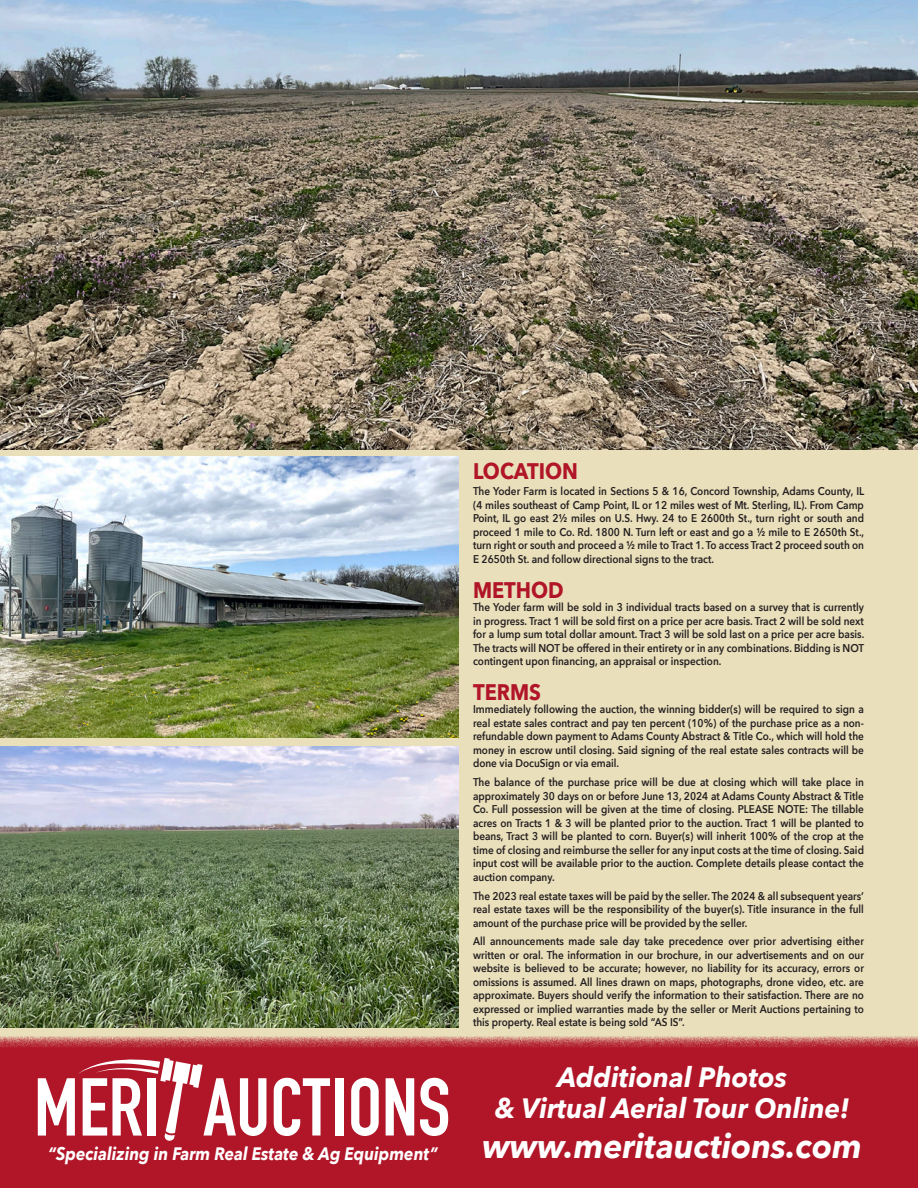
<style>
.page{position:relative;width:918px;height:1188px;background:#eadfbb}
.page>*{position:absolute;margin:0;border:0;box-sizing:border-box;transform-origin:0 0}
.t1{font:italic 700 33.9px "Avenir Next";color:#fff;scale:.95 1}
.t2{font:italic 700 27.9px "Avenir Next";color:#fff;scale:.95 1}
.t3{font:700 22.5px "Avenir Next";color:#b01528;scale:.89 1}
.t4{font:italic 700 18px "Avenir Next";color:#fff;scale:.89 1}
.t5{font:600 11.25px/13.5px "Avenir Next";color:#231f20;text-align:justify;scale:.89 1}
</style>
<div class="page">
<img style="left:0;top:0;width:918px;height:449px">
<img style="left:0;top:457px;width:459px;height:281px">
<img style="left:0;top:747px;width:459px;height:280px">
<div style="left:0;top:1035px;width:918px;height:153px;background:#b01528"></div>
<svg style="left:274px;top:1078px;width:56px;height:58px"></svg>
<div style="left:335px;top:1078px;width:9px;height:58px;background:#fff"></div>
<svg style="left:351px;top:1078px;width:28px;height:58px"></svg>
<svg style="left:386px;top:1078px;width:28px;height:58px"></svg>
<svg style="left:420px;top:1078px;width:28px;height:58px"></svg>
<svg style="left:38px;top:1058px;width:228px;height:83px"></svg>
<p class="t4" style="left:48px;top:1138px;width:439px">“Specializing in Farm Real Estate &amp; Ag Equipment”</p>
<p class="t3" style="left:473px;top:452px;width:119px">LOCATION</p>
<p class="t5" style="left:473px;top:484px;width:441px">The Yoder Farm is located in Sections 5 &amp; 16, Concord Township, Adams County, IL (4 miles southeast of Camp Point, IL or 12 miles west of Mt. Sterling, IL). From Camp Point, IL go east 2½ miles on U.S. Hwy. 24 to E 2600th St., turn right or south and proceed 1 mile to Co. Rd. 1800 N. Turn left or east and go a ½ mile to E 2650th St., turn right or south and proceed a ½ mile to Tract 1. To access Tract 2 proceed south on E 2650th St. and follow directional signs to the tract.</p>
<p class="t3" style="left:473px;top:571px;width:103px">METHOD</p>
<p class="t5" style="left:473px;top:600px;width:441px">The Yoder farm will be sold in 3 individual tracts based on a survey that is currently in progress. Tract 1 will be sold first on a price per acre basis. Tract 2 will be sold next for a lump sum total dollar amount. Tract 3 will be sold last on a price per acre basis.<br>The tracts will NOT be offered in their entirety or in any combinations. Bidding is NOT contingent upon financing, an appraisal or inspection.</p>
<p class="t3" style="left:473px;top:672px;width:78px">TERMS</p>
<p class="t5" style="left:473px;top:702px;width:441px">Immediately following the auction, the winning bidder(s) will be required to sign a real estate sales contract and pay ten percent (10%) of the purchase price as a non&shy;refundable down payment to Adams County Abstract &amp; Title Co., which will hold the money in escrow until closing. Said signing of the real estate sales contracts will be done via DocuSign or via email.</p>
<p class="t5" style="left:473px;top:775px;width:441px">The balance of the purchase price will be due at closing which will take place in approximately 30 days on or before June 13, 2024 at Adams County Abstract &amp; Title Co. Full possession will be given at the time of closing. PLEASE NOTE: The tillable acres on Tracts 1 &amp; 3 will be planted prior to the auction. Tract 1 will be planted to beans, Tract 3 will be planted to corn. Buyer(s) will inherit 100% of the crop at the time of closing and reimburse the seller for any input costs at the time of closing. Said input cost will be available prior to the auction. Complete details please contact the auction company.</p>
<p class="t5" style="left:473px;top:889px;width:441px">The 2023 real estate taxes will be paid by the seller. The 2024 &amp; all subsequent years’ real estate taxes will be the responsibility of the buyer(s). Title insurance in the full amount of the purchase price will be provided by the seller.</p>
<p class="t5" style="left:473px;top:934px;width:441px">All announcements made sale day take precedence over prior advertising either written or oral. The information in our brochure, in our advertisements and on our website is believed to be accurate; however, no liability for its accuracy, errors or omissions is assumed. All lines drawn on maps, photographs, drone video, etc. are approximate. Buyers should verify the information to their satisfaction. There are no expressed or implied warranties made by the seller or Merit Auctions pertaining to this property. Real estate is being sold “AS IS”.</p>
<p class="t2" style="left:557px;top:1053px;width:243px">Additional Photos</p>
<p class="t2" style="left:495px;top:1084px;width:375px">&amp; Virtual Aerial Tour Online!</p>
<p class="t1" style="left:482px;top:1117px;width:401px">www.meritauctions.com</p>
</div>
